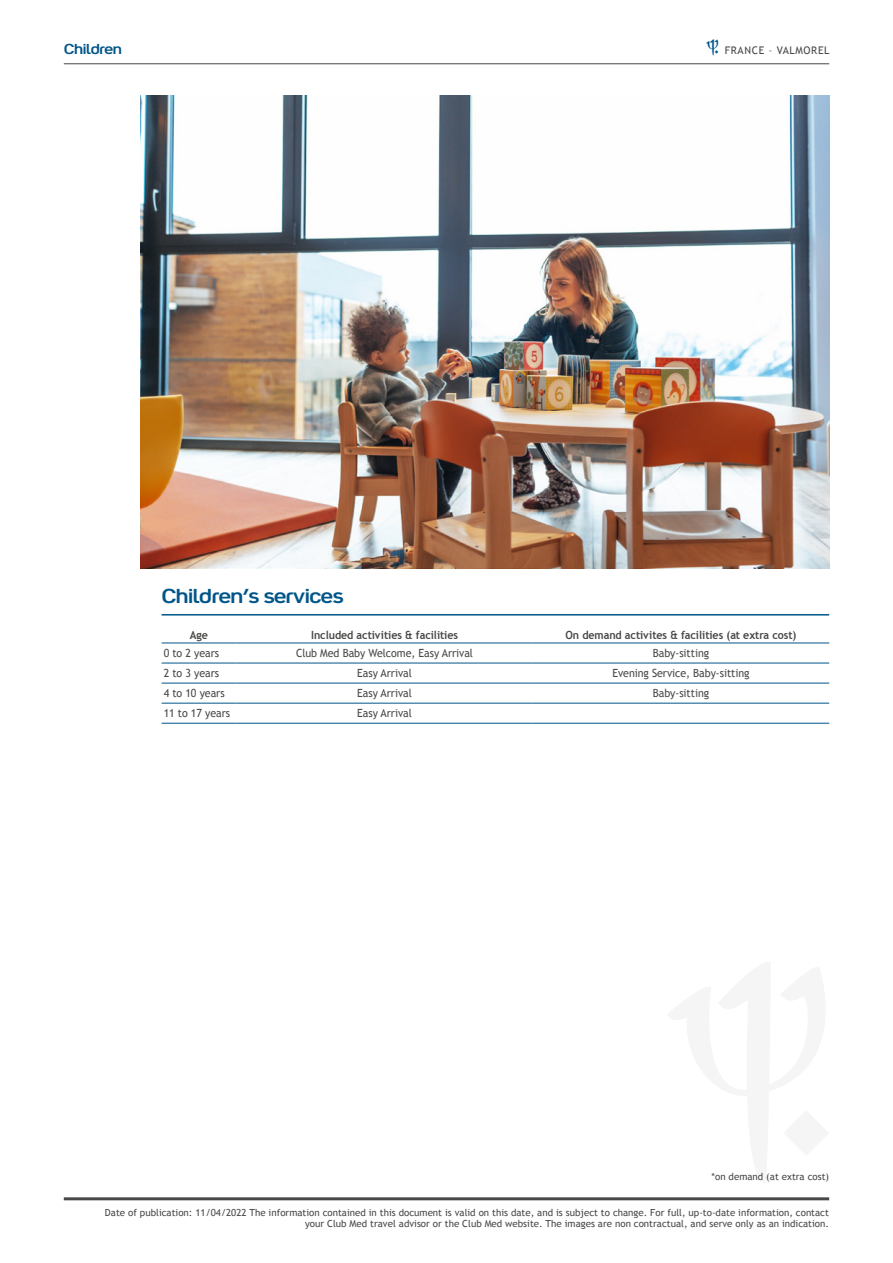
<style>
.page{position:relative;width:893px;height:1263px;background:#fff}
.page>*{position:absolute;margin:0;border:0;box-sizing:border-box;transform-origin:0 0}
.t1{font:21px "Happiness V TTF";letter-spacing:-.02em;color:#005589}
.t2{font:15px "Happiness V TTF";letter-spacing:-.02em;color:#005589}
.t3{font:11.25px "Trebuchet MS";letter-spacing:-.005em;color:#484847;scale:.95 1}
.t4{font:700 11.25px "Trebuchet MS";letter-spacing:-.005em;color:#484847;scale:.95 1}
.t5{font:10.5px "Trebuchet MS";letter-spacing:.06em;color:#484847}
.t6{font:9.75px/10.5px "Trebuchet MS";color:#484847;text-align:right}
.s1{font-family:"Trident";font-size:20.25px;color:#005589}
</style>
<div class="page">
<hr style="left:64px;top:63px;width:765px;height:1px;background:#484847">
<hr style="left:64px;top:1197px;width:765px;height:3px;background:#484847">
<hr style="left:162px;top:614px;width:667px;height:1px;background:#005589">
<hr style="left:162px;top:643px;width:74px;height:1px;background:#005589">
<hr style="left:236px;top:643px;width:297px;height:1px;background:#005589">
<hr style="left:533px;top:643px;width:296px;height:1px;background:#005589">
<hr style="left:162px;top:663px;width:74px;height:1px;background:#005589">
<hr style="left:236px;top:663px;width:297px;height:1px;background:#005589">
<hr style="left:533px;top:663px;width:296px;height:1px;background:#005589">
<hr style="left:162px;top:683px;width:74px;height:1px;background:#005589">
<hr style="left:162px;top:703px;width:74px;height:1px;background:#005589">
<hr style="left:236px;top:683px;width:297px;height:1px;background:#005589">
<hr style="left:236px;top:703px;width:297px;height:1px;background:#005589">
<hr style="left:533px;top:683px;width:296px;height:1px;background:#005589">
<hr style="left:533px;top:703px;width:296px;height:1px;background:#005589">
<hr style="left:162px;top:723px;width:74px;height:1px;background:#005589">
<hr style="left:236px;top:723px;width:297px;height:1px;background:#005589">
<hr style="left:533px;top:723px;width:296px;height:1px;background:#005589">
<img style="left:140px;top:96px;width:689px;height:472px">
<h2 class="t2" style="left:64px;top:40px;width:60px">Children</h2>
<p class="t5" style="left:705px;top:44px;width:126px"><span class="s1">∑</span> FRANCE – VALMOREL</p>
<h1 class="t1" style="left:162px;top:583px;width:184px">Children’s services</h1>
<p class="t4" style="left:190px;top:628px;width:21px">Age</p>
<p class="t4" style="left:311px;top:628px;width:156px">Included activities &amp; facilities</p>
<p class="t4" style="left:565px;top:628px;width:245px">On demand activites &amp; facilities (at extra cost)</p>
<p class="t3" style="left:164px;top:646px;width:60px">0 to 2 years</p>
<p class="t3" style="left:296px;top:646px;width:188px">Club Med Baby Welcome, Easy Arrival</p>
<p class="t3" style="left:653px;top:646px;width:61px">Baby-sitting</p>
<p class="t3" style="left:164px;top:666px;width:60px">2 to 3 years</p>
<p class="t3" style="left:357px;top:666px;width:59px">Easy Arrival</p>
<p class="t3" style="left:612px;top:666px;width:146px">Evening Service, Baby-sitting</p>
<p class="t3" style="left:164px;top:686px;width:66px">4 to 10 years</p>
<p class="t3" style="left:357px;top:686px;width:59px">Easy Arrival</p>
<p class="t3" style="left:653px;top:686px;width:61px">Baby-sitting</p>
<p class="t3" style="left:164px;top:706px;width:72px">11 to 17 years</p>
<p class="t3" style="left:357px;top:706px;width:59px">Easy Arrival</p>
<p class="t6" style="left:712px;top:1172px;width:119px">*on demand (at extra cost)</p>
<p class="t6" style="left:105px;top:1207px;width:726px">Date of publication: 11/04/2022 The information contained in this document is valid on this date, and is subject to change. For full, up-to-date information, contact your Club Med travel advisor or the Club Med website. The images are non contractual, and serve only as an indication.</p>
</div>
